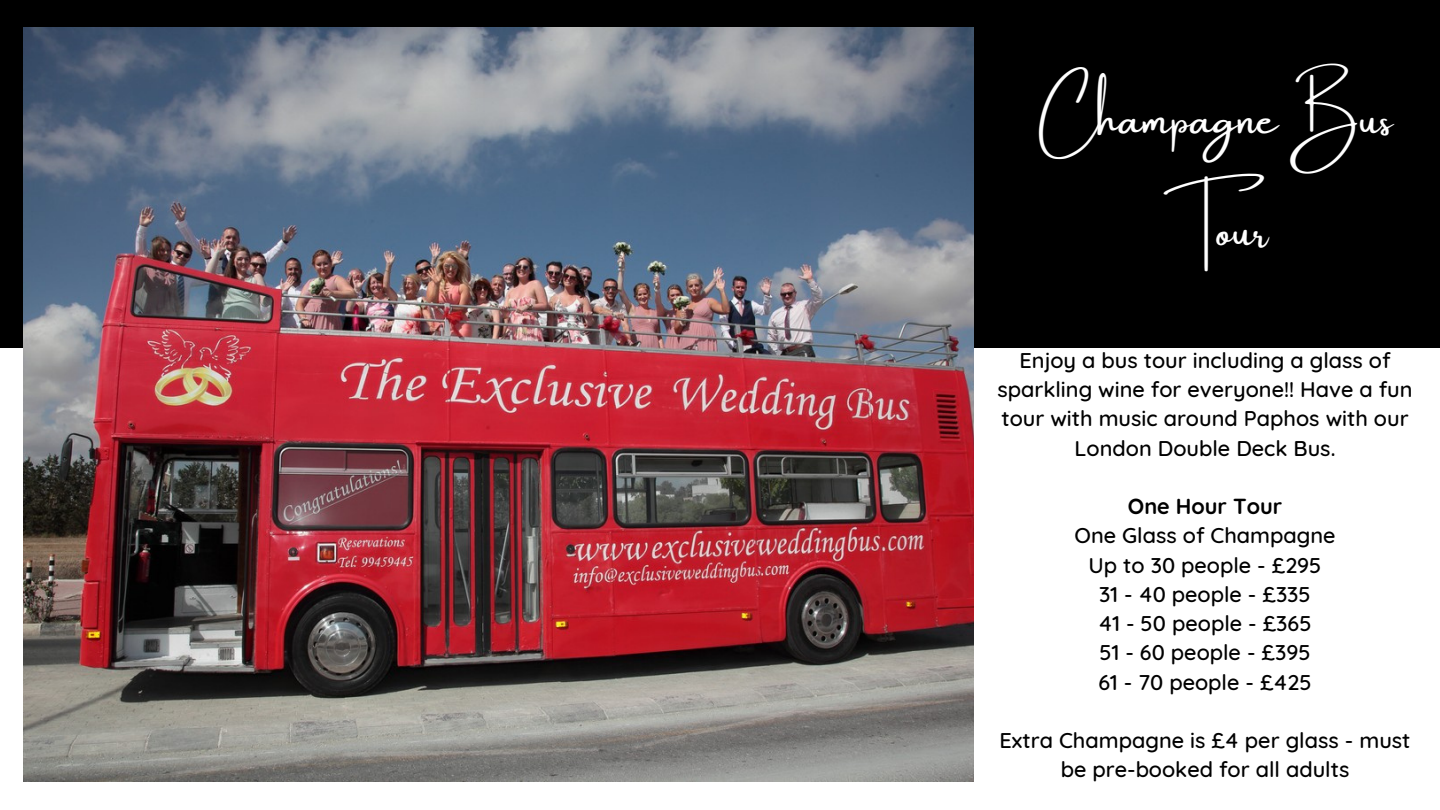
<style>
.page{position:relative;width:1440px;height:810px;background:#fff}
.page>*{position:absolute;margin:0;border:0;box-sizing:border-box;transform-origin:0 0}
.t1{font:45px "Amsterdam One";color:#fff}
.t2{font:500 21.7px/29.2px "Quicksand";color:#000;text-align:center}
.t3{font:700 21.7px "Quicksand";color:#000}
</style>
<div class="page">
<div style="left:0;top:0;width:1440px;height:348px;background:#000"></div>
<img style="left:24px;top:27px;width:949px;height:755px">
<h1 class="t1" style="left:1038px;top:94px;width:356px">Champagne Bus</h1>
<h1 class="t1" style="left:1163px;top:206px;width:106px">Tour</h1>
<p class="t2" style="left:997px;top:345px;width:417px">Enjoy a bus tour including a glass of sparkling wine for everyone!! Have a fun tour with music around Paphos with our London Double Deck Bus.</p>
<p class="t3" style="left:1128px;top:493px;width:156px">One Hour Tour</p>
<p class="t2" style="left:1074px;top:521px;width:263px">One Glass of Champagne</p>
<p class="t2" style="left:1089px;top:550px;width:234px">Up to 30 people - £295</p>
<p class="t2" style="left:1099px;top:579px;width:213px">31 - 40 people - £335</p>
<p class="t2" style="left:1098px;top:608px;width:215px">41 - 50 people - £365</p>
<p class="t2" style="left:1099px;top:638px;width:213px">51 - 60 people - £395</p>
<p class="t2" style="left:1098px;top:667px;width:215px">61 - 70 people - £425</p>
<p class="t2" style="left:1000px;top:725px;width:413px">Extra Champagne is £4 per glass - must be pre-booked for all adults</p>
</div>
